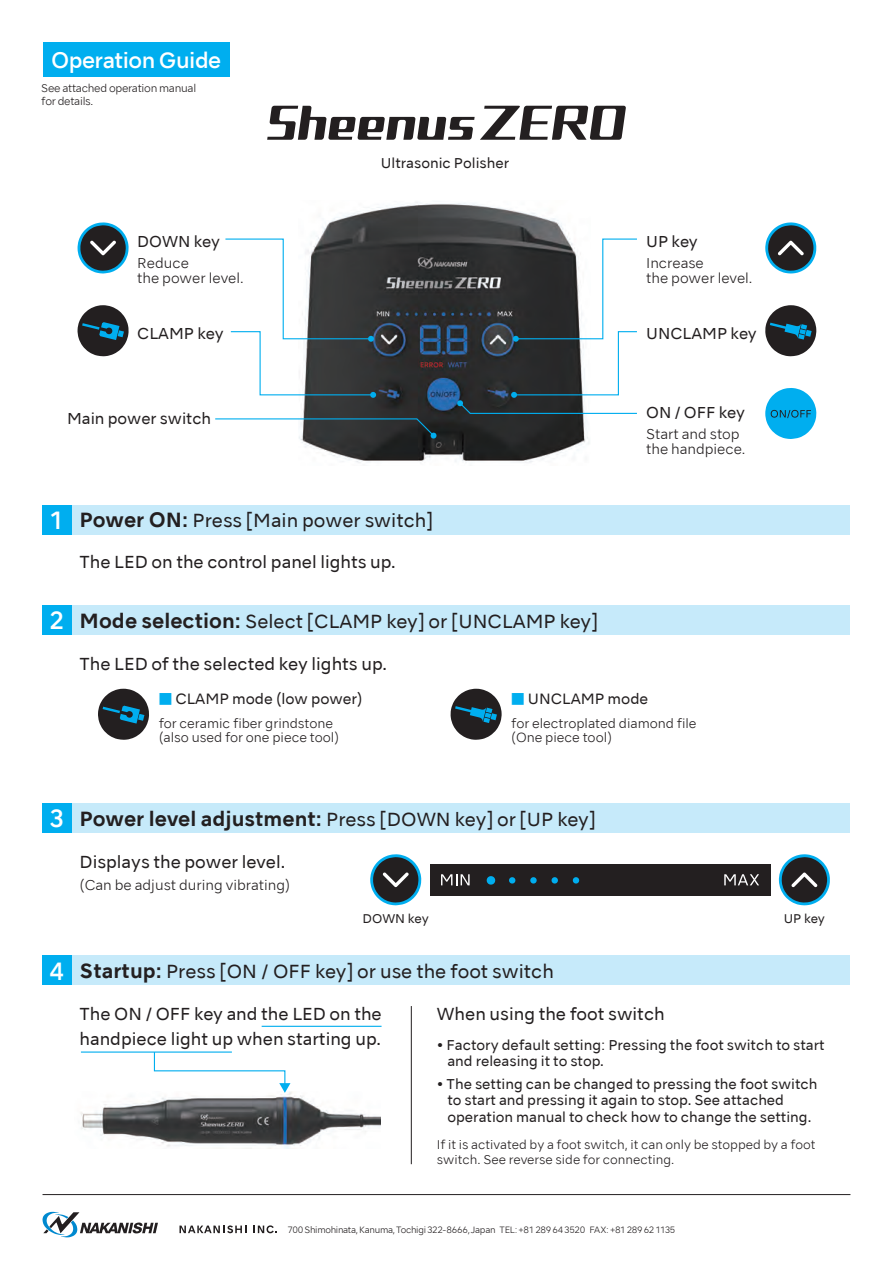
<style>
.page{position:relative;width:893px;height:1263px;background:#fff}
.page>*{position:absolute;margin:0;border:0;box-sizing:border-box;transform-origin:0 0}
.t1{font:500 23.7px "NSKTSRE";color:#fff}
.t2{font:500 21px "NSKTSRE";letter-spacing:-.025em;color:#fff}
.t3{font:18px "NSKTSRE";color:#231f20}
.t4{font:16.5px/25.5px "NSKTSRE";color:#231f20}
.t5{font:15px "NSKTSRE";color:#231f20}
.t6{font:14.1px "NSKTSRE";color:#231f20}
.t7{font:13.5px/16.5px "NSKTSRE";color:#231f20}
.t8{font:300 13.5px/15px "NSKTSRE";color:#231f20}
.t9{font:300 12.6px/13.5px "NSKTSRE";color:#231f20}
.t10{font:300 12px/15px "NSKTSRE";color:#231f20}
.t11{font:12px "NSKTSRE";letter-spacing:-.01em;color:#231f20}
.t12{font:300 10.5px/13.5px "NSKTSRE";letter-spacing:-.025em;color:#231f20}
.t13{font:300 8.7px "NSKTSRE";letter-spacing:-.035em;color:#231f20}
.s1{font-weight:700;font-size:19.5px}
.s2{font-family:"NSK TSR J DB";font-size:13.5px;color:#00aeef}
.s3{font-weight:500;font-size:23.7px;color:#fff}
</style>
<div class="page">
<img style="left:300px;top:202px;width:290px;height:261px">
<img style="left:80px;top:1091px;width:300px;height:57px">
<svg style="left:225px;top:238px;width:151px;height:160px"></svg>
<svg style="left:215px;top:418px;width:222px;height:21px"></svg>
<svg style="left:457px;top:238px;width:180px;height:176px"></svg>
<svg style="left:765px;top:305px;width:51px;height:51px"></svg>
<svg style="left:77px;top:305px;width:52px;height:51px"></svg>
<svg style="left:450px;top:689px;width:52px;height:51px"></svg>
<svg style="left:98px;top:689px;width:51px;height:51px"></svg>
<svg style="left:765px;top:222px;width:51px;height:51px"></svg>
<svg style="left:77px;top:222px;width:52px;height:51px"></svg>
<svg style="left:779px;top:854px;width:51px;height:51px"></svg>
<svg style="left:370px;top:854px;width:51px;height:51px"></svg>
<svg style="left:765px;top:388px;width:51px;height:51px"></svg>
<div style="left:72px;top:505px;width:778px;height:30px;background:#c6eafa"></div>
<div style="left:42px;top:505px;width:30px;height:30px;background:#00aeef"></div>
<div style="left:72px;top:605px;width:778px;height:30px;background:#c6eafa"></div>
<div style="left:42px;top:605px;width:30px;height:30px;background:#00aeef"></div>
<div style="left:72px;top:803px;width:778px;height:30px;background:#c6eafa"></div>
<div style="left:42px;top:803px;width:30px;height:30px;background:#00aeef"></div>
<div style="left:72px;top:955px;width:778px;height:30px;background:#c6eafa"></div>
<div style="left:42px;top:955px;width:30px;height:30px;background:#00aeef"></div>
<div style="left:430px;top:864px;width:340px;height:32px;background:#231f20"></div>
<svg style="left:551px;top:877px;width:7px;height:6px"></svg>
<svg style="left:509px;top:877px;width:6px;height:6px"></svg>
<svg style="left:487px;top:876px;width:8px;height:9px"></svg>
<svg style="left:530px;top:877px;width:7px;height:6px"></svg>
<svg style="left:573px;top:877px;width:6px;height:6px"></svg>
<svg style="left:441px;top:874px;width:29px;height:11px"></svg>
<svg style="left:724px;top:874px;width:35px;height:11px"></svg>
<div style="left:43px;top:43px;width:186px;height:34px;background:#00aeef"></div>
<hr style="left:43px;top:1194px;width:807px;height:1px;background:#231f20">
<svg style="left:43px;top:1212px;width:115px;height:25px"></svg>
<svg style="left:267px;top:106px;width:359px;height:34px"></svg>
<hr style="left:411px;top:1006px;width:1px;height:158px;background:#231f20">
<hr style="left:81px;top:1051px;width:151px;height:2px;background:#00aeef">
<hr style="left:262px;top:1026px;width:120px;height:1px;background:#00aeef">
<svg style="left:153px;top:1051px;width:137px;height:42px"></svg>
<svg style="left:179px;top:1225px;width:68px;height:8px"></svg>
<svg style="left:253px;top:1225px;width:24px;height:8px"></svg>
<h2 class="t2" style="left:51px;top:46px;width:172px">Operation Guide</h2>
<p class="t12" style="left:41px;top:81px;width:156px">See attached operation manual for details.</p>
<p class="t5" style="left:137px;top:231px;width:84px">DOWN key</p>
<p class="t8" style="left:137px;top:255px;width:108px">Reduce<br>the power level.</p>
<p class="t7" style="left:381px;top:155px;width:130px">Ultrasonic Polisher</p>
<p class="t5" style="left:646px;top:231px;width:53px">UP key</p>
<p class="t8" style="left:646px;top:255px;width:108px">Increase<br>the power level.</p>
<p class="t5" style="left:137px;top:324px;width:88px">CLAMP key</p>
<p class="t5" style="left:646px;top:324px;width:112px">UNCLAMP key</p>
<p class="t5" style="left:67px;top:408px;width:146px">Main power switch</p>
<h1 class="t1" style="left:49px;top:504px;width:17px">1</h1>
<h3 class="t3" style="left:80px;top:509px;width:355px"><span class="s1">Power ON:</span> Press [Main power switch]</h3>
<p class="t4" style="left:80px;top:550px;width:318px">The LED on the control panel lights up.</p>
<h1 class="t1" style="left:49px;top:604px;width:17px">2</h1>
<h3 class="t3" style="left:80px;top:609px;width:520px"><span class="s1">Mode selection:</span> Select [CLAMP key] or [UNCLAMP key]</h3>
<p class="t4" style="left:80px;top:651px;width:309px">The LED of the selected key lights up.</p>
<p class="t5" style="left:646px;top:402px;width:100px">ON / OFF key</p>
<p class="t8" style="left:646px;top:426px;width:101px">Start and stop the handpiece.</p>
<p class="t6" style="left:159px;top:689px;width:205px"><span class="s2">■</span> CLAMP mode (low power)</p>
<p class="t9" style="left:159px;top:717px;width:182px">for ceramic fiber grindstone (also used for one piece tool)</p>
<p class="t6" style="left:511px;top:689px;width:139px"><span class="s2">■</span> UNCLAMP mode</p>
<p class="t9" style="left:511px;top:717px;width:187px">for electroplated diamond file (One piece tool)</p>
<h3 class="t3" style="left:49px;top:807px;width:548px"><span class="s3">3</span> <span class="s1">Power level adjustment:</span> Press [DOWN key] or [UP key]</h3>
<p class="t4" style="left:80px;top:849px;width:207px">Displays the power level.</p>
<p class="t8" style="left:80px;top:877px;width:212px">(Can be adjust during vibrating)</p>
<p class="t11" style="left:363px;top:911px;width:68px">DOWN key</p>
<p class="t11" style="left:784px;top:911px;width:43px">UP key</p>
<h3 class="t3" style="left:49px;top:959px;width:506px"><span class="s3">4</span> <span class="s1">Startup:</span> Press [ON / OFF key] or use the foot switch</h3>
<p class="t4" style="left:80px;top:1001px;width:304px">The ON / OFF key and the LED on the handpiece light up when starting up.</p>
<p class="t4" style="left:437px;top:1001px;width:229px">When using the foot switch</p>
<p class="t7" style="left:447px;top:1036px;width:379px;text-indent:-11px">• Factory default setting: Pressing the foot switch to start and releasing it to stop.</p>
<p class="t7" style="left:447px;top:1075px;width:372px;text-indent:-11px">• The setting can be changed to pressing the foot switch to start and pressing it again to stop. See attached operation manual to check how to change the setting.</p>
<p class="t10" style="left:437px;top:1137px;width:380px">If it is activated by a foot switch, it can only be stopped by a foot switch. See reverse side for connecting.</p>
<p class="t13" style="left:287px;top:1224px;width:389px">700 Shimohinata, Kanuma, Tochigi 322-8666, Japan TEL: +81 289 64 3520 FAX: +81 289 62 1135</p>
</div>
